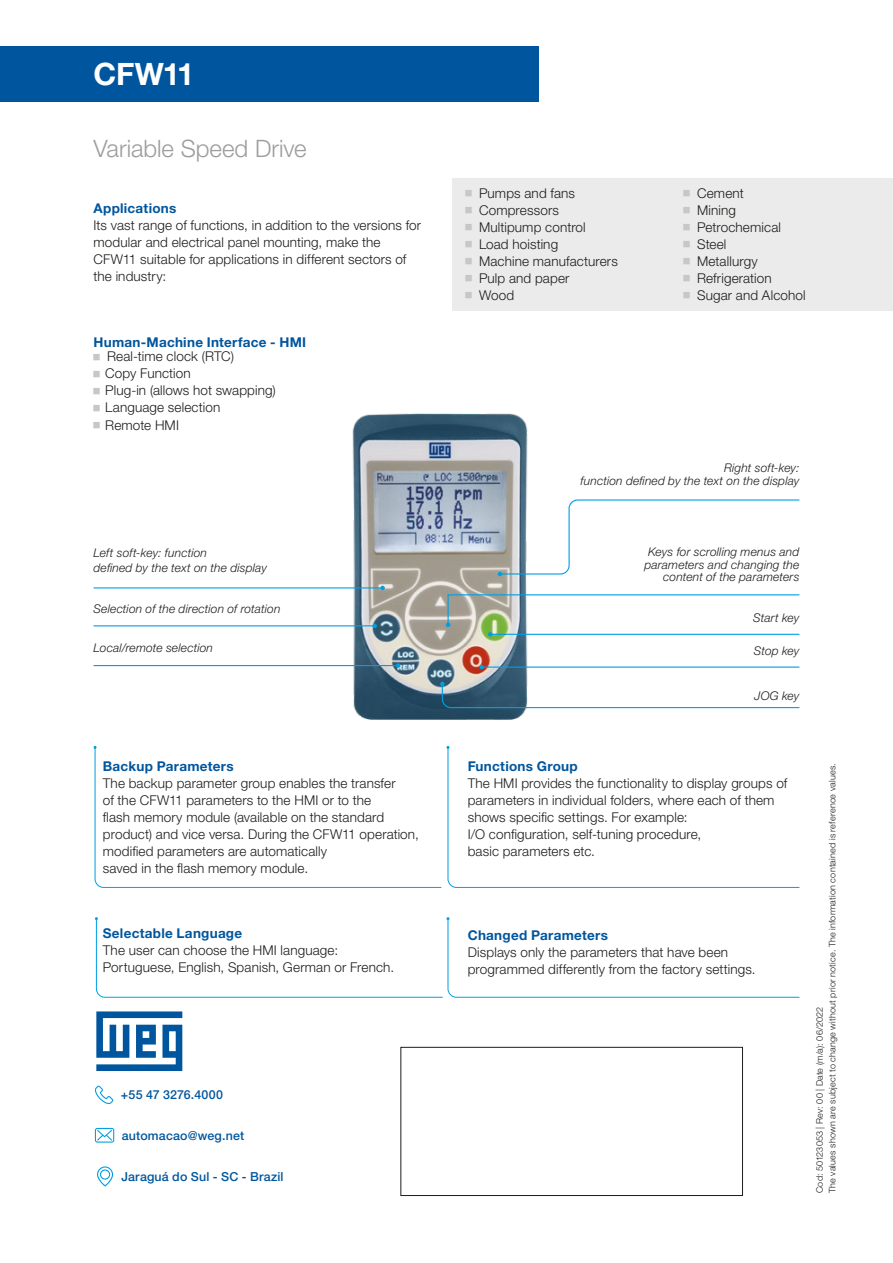
<style>
.page{position:relative;width:893px;height:1263px;background:#fff}
.page>*{position:absolute;margin:0;border:0;box-sizing:border-box;transform-origin:0 0}
.t1{font:700 30.9px "Helvetica Neue LT Pro";letter-spacing:-.02em;color:#fff}
.t2{font:300 24px "Helvetica Neue LT Pro";color:#9d9d9d}
.t3{font:300 13.5px/17px "Helvetica Neue LT Pro";letter-spacing:.01em;color:#1d1d1b}
.t4{font:700 13.5px "Helvetica Neue LT Pro";letter-spacing:.02em;color:#00569e}
.t5{font:500 12.45px "Helvetica Neue LT Pro";letter-spacing:.015em;color:#00569e}
.t6{font:italic 300 12px/12.8px "Helvetica Neue LT Pro";letter-spacing:.01em;color:#1d1d1b;text-align:right}
.t7{font:300 9px/12.8px "Helvetica Neue LT Pro";letter-spacing:.025em;color:#1d1d1b}
</style>
<div class="page">
<svg style="left:96px;top:1011px;width:86px;height:60px"></svg>
<div style="left:400px;top:1047px;width:343px;height:149px;border:1px solid #1d1d1b"></div>
<div style="left:0;top:47px;width:538px;height:55px;background:#00569e"></div>
<div style="left:452px;top:178px;width:441px;height:132px;background:#ebebeb"></div>
<img style="left:343px;top:413px;width:185px;height:307px">
<hr style="left:94px;top:587px;width:289px;height:1px;background:#009fe3">
<svg style="left:380px;top:586px;width:5px;height:4px"></svg>
<hr style="left:94px;top:625px;width:281px;height:1px;background:#009fe3">
<svg style="left:372px;top:624px;width:5px;height:4px"></svg>
<hr style="left:94px;top:665px;width:304px;height:1px;background:#009fe3">
<svg style="left:396px;top:663px;width:4px;height:5px"></svg>
<svg style="left:498px;top:499px;width:302px;height:77px"></svg>
<hr style="left:482px;top:666px;width:317px;height:2px;background:#009fe3">
<svg style="left:479px;top:665px;width:5px;height:4px"></svg>
<svg style="left:440px;top:682px;width:360px;height:27px"></svg>
<svg style="left:446px;top:594px;width:354px;height:42px"></svg>
<svg style="left:94px;top:749px;width:348px;height:139px"></svg>
<svg style="left:447px;top:747px;width:353px;height:141px"></svg>
<svg style="left:95px;top:917px;width:705px;height:81px"></svg>
<svg style="left:97px;top:1166px;width:16px;height:20px"></svg>
<svg style="left:95px;top:1085px;width:18px;height:19px"></svg>
<svg style="left:95px;top:1128px;width:19px;height:14px"></svg>
<h1 class="t1" style="left:94px;top:55px;width:102px">CFW11</h1>
<h2 class="t2" style="left:94px;top:134px;width:215px">Variable Speed Drive</h2>
<p class="t4" style="left:94px;top:200px;width:84px">Applications</p>
<p class="t3" style="left:94px;top:217px;width:329px">Its vast range of functions, in addition to the versions for modular and electrical panel mounting, make the CFW11 suitable for applications in different sectors of the industry:</p>
<p class="t4" style="left:94px;top:334px;width:214px">Human-Machine Interface - HMI</p>
<p class="t3" style="left:105px;top:348px;width:172px">Real-time clock (RTC)<br>Copy Function<br>Plug-in (allows hot swapping)<br>Language selection<br>Remote HMI</p>
<p class="t6" style="left:94px;top:545px;width:175px;line-height:14.4px;text-align:left">Left soft-key: function<br>defined by the text on the display</p>
<p class="t6" style="left:94px;top:602px;width:188px">Selection of the direction of rotation</p>
<p class="t6" style="left:94px;top:641px;width:121px">Local/remote selection</p>
<p class="t4" style="left:103px;top:757px;width:132px">Backup Parameters</p>
<p class="t3" style="left:103px;top:774px;width:317px">The backup parameter group enables the transfer<br>of the CFW11 parameters to the HMI or to the<br>flash memory module (available on the standard product) and vice versa. During the CFW11 operation, modified parameters are automatically<br>saved in the flash memory module.</p>
<p class="t4" style="left:103px;top:924px;width:141px">Selectable Language</p>
<p class="t3" style="left:103px;top:941px;width:293px">The user can choose the HMI language:<br>Portuguese, English, Spanish, German or French.</p>
<p class="t5" style="left:121px;top:1087px;width:104px">+55 47 3276.4000</p>
<p class="t5" style="left:122px;top:1128px;width:124px">automacao@weg.net</p>
<p class="t5" style="left:121px;top:1169px;width:164px">Jaraguá do Sul - SC - Brazil</p>
<p class="t3" style="left:479px;top:184px;width:140px">Pumps and fans<br>Compressors<br>Multipump control<br>Load hoisting<br>Machine manufacturers<br>Pulp and paper<br>Wood</p>
<p class="t3" style="left:697px;top:184px;width:110px">Cement<br>Mining<br>Petrochemical<br>Steel<br>Metallurgy<br>Refrigeration<br>Sugar and Alcohol</p>
<p class="t6" style="left:580px;top:461px;width:220px">Right soft-key:<br>function defined by the text on the display</p>
<p class="t6" style="left:644px;top:545px;width:157px">Keys for scrolling menus and parameters and changing the content of the parameters</p>
<p class="t6" style="left:753px;top:611px;width:48px">Start key</p>
<p class="t6" style="left:754px;top:644px;width:47px">Stop key</p>
<p class="t6" style="left:755px;top:689px;width:46px">JOG key</p>
<p class="t4" style="left:468px;top:757px;width:112px">Functions Group</p>
<p class="t3" style="left:468px;top:774px;width:321px">The HMI provides the functionality to display groups of parameters in individual folders, where each of them shows specific settings. For example:<br>I/O configuration, self-tuning procedure,<br>basic parameters etc.</p>
<p class="t4" style="left:468px;top:926px;width:142px">Changed Parameters</p>
<p class="t3" style="left:468px;top:943px;width:289px">Displays only the parameters that have been programmed differently from the factory settings.</p>
<p class="t7" style="left:813px;top:1193px;width:431px;rotate:-90deg">Cod: 50123053 | Rev: 00 | Date (m/a): 06/2022<br>The values shown are subject to change without prior notice. The information contained is reference values.</p>
</div>
